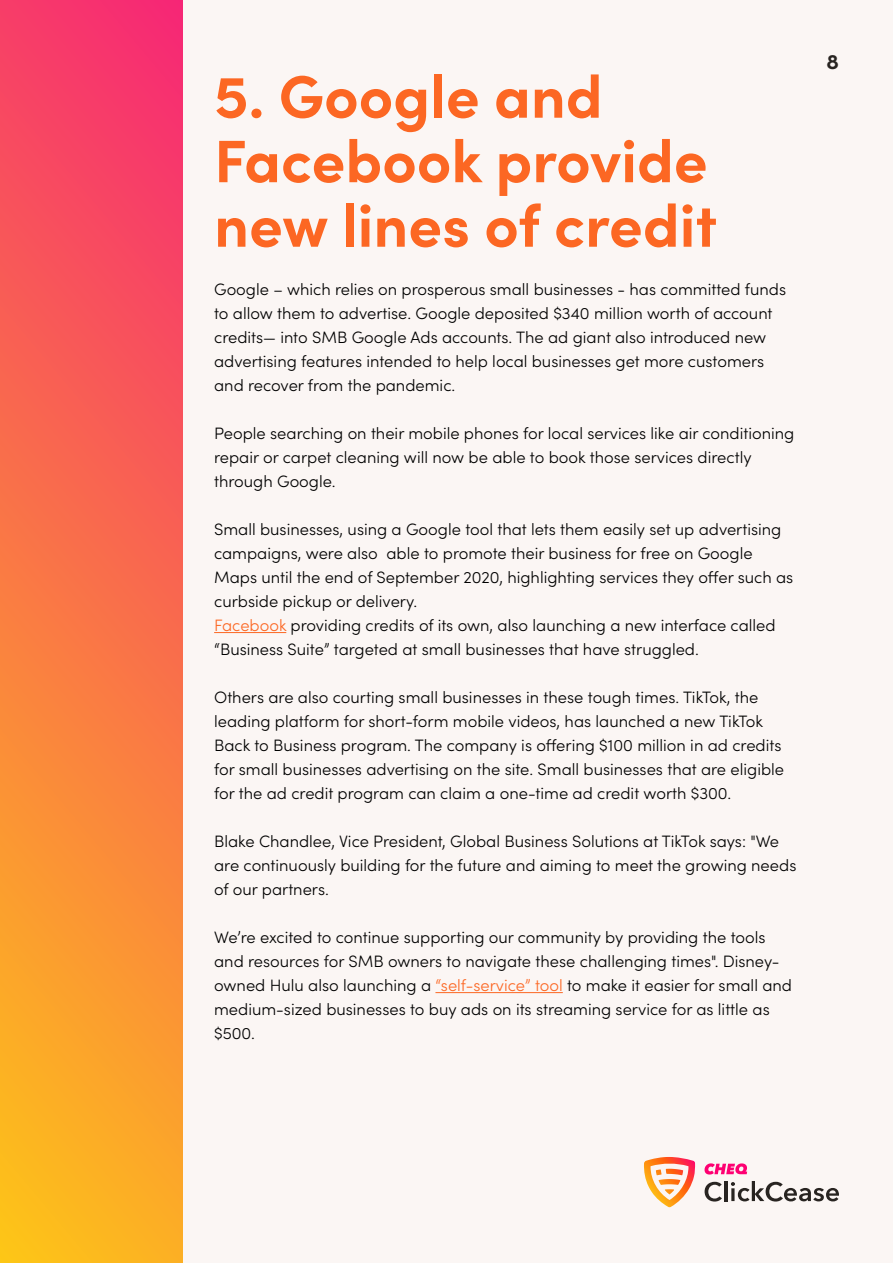
<style>
.page{position:relative;width:893px;height:1263px;background:#fbf6f4}
.page>*{position:absolute;margin:0;border:0;box-sizing:border-box;transform-origin:0 0}
.t1{font:700 60px/64.5px "Sofia Pro";color:#fc6723}
.t2{font:700 21px "Sofia Pro";color:#282421}
.t3{font:300 16.5px/24px "Sofia Pro";color:#000}
.s1{color:#fc6723}
</style>
<div class="page">
<svg style="left:644px;top:1157px;width:51px;height:50px"></svg>
<svg style="left:704px;top:1163px;width:43px;height:11px"></svg>
<svg style="left:705px;top:1182px;width:17px;height:19px"></svg>
<hr style="left:724px;top:1181px;width:3px;height:20px;background:#282421">
<svg style="left:731px;top:1181px;width:108px;height:20px"></svg>
<div style="left:0;top:0;width:182px;height:1263px;background:linear-gradient(to bottom,#f7316f,#fcbb1d)"></div>
<hr style="left:214px;top:632px;width:72px;height:1px;background:#fc6723">
<hr style="left:435px;top:992px;width:128px;height:1px;background:#fc6723">
<p class="t1" style="left:214px;top:60px;width:504px">5. Google and<br>Facebook provide new lines of credit</p>
<p class="t3" style="left:214px;top:276px;width:573px">Google – which relies on prosperous small businesses - has committed funds to allow them to advertise. Google deposited $340 million worth of account credits— into SMB Google Ads accounts. The ad giant also introduced new advertising features intended to help local businesses get more customers and recover from the pandemic.</p>
<p class="t3" style="left:214px;top:420px;width:582px">People searching on their mobile phones for local services like air conditioning repair or carpet cleaning will now be able to book those services directly through Google.</p>
<p class="t3" style="left:214px;top:516px;width:581px">Small businesses, using a Google tool that lets them easily set up advertising campaigns, were also able to promote their business for free on Google Maps until the end of September 2020, highlighting services they offer such as curbside pickup or delivery.</p>
<p class="t3" style="left:214px;top:612px;width:563px"><span class="s1">Facebook</span> providing credits of its own, also launching a new interface called “Business Suite” targeted at small businesses that have struggled.</p>
<p class="t3" style="left:214px;top:684px;width:571px">Others are also courting small businesses in these tough times. TikTok, the leading platform for short-form mobile videos, has launched a new TikTok Back to Business program. The company is offering $100 million in ad credits for small businesses advertising on the site. Small businesses that are eligible for the ad credit program can claim a one-time ad credit worth $300.</p>
<p class="t3" style="left:214px;top:828px;width:584px">Blake Chandlee, Vice President, Global Business Solutions at TikTok says: "We are continuously building for the future and aiming to meet the growing needs of our partners.</p>
<p class="t3" style="left:214px;top:924px;width:579px">We’re excited to continue supporting our community by providing the tools and resources for SMB owners to navigate these challenging times". Disney&shy;owned Hulu also launching a <span class="s1">“self-service” tool</span> to make it easier for small and medium-sized businesses to buy ads on its streaming service for as little as $500.</p>
<p class="t2" style="left:826px;top:46px;width:14px">8</p>
</div>
